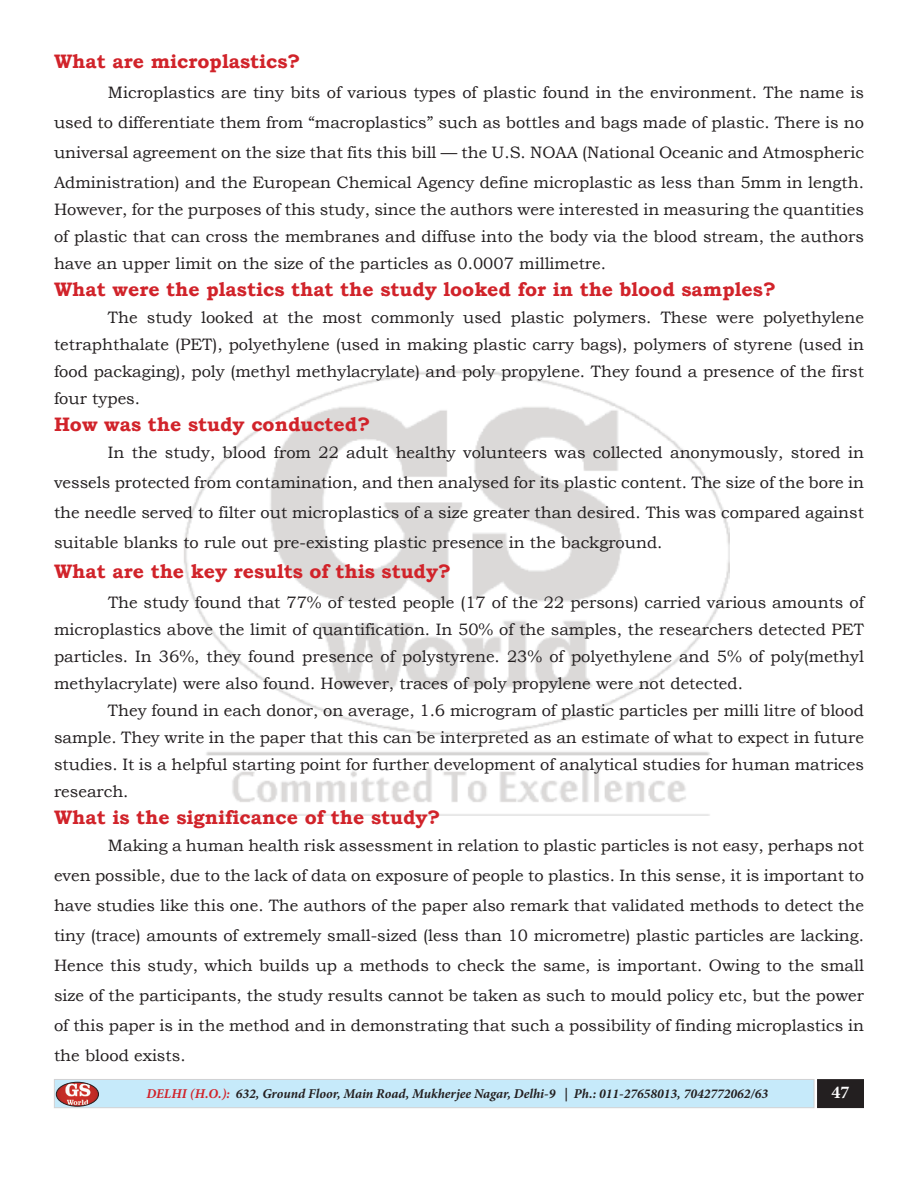
<style>
.page{position:relative;width:918px;height:1188px;background:#fff}
.page>*{position:absolute;margin:0;border:0;box-sizing:border-box;transform-origin:0 0}
.t1{font:700 19.5px "Bookman Old Style";color:#d1232a}
.t2{font:700 18px "Minion Pro";color:#fff}
.t3{font:16.5px/30px "Bookman Old Style";color:#231f20;text-align:justify}
.t4{font:italic 700 13.5px "Minion Pro";color:#231f20}
.s1{color:#d1232a}
</style>
<div class="page">
<img style="left:184px;top:370px;width:545px;height:445px">
<div style="left:54px;top:1079px;width:760px;height:29px;background:#c6eafa;border:1px solid #d1d2d4"></div>
<div style="left:818px;top:1080px;width:45px;height:27px;background:#231f20"></div>
<div style="left:817px;top:1079px;width:47px;height:29px;border:2px solid #231f20"></div>
<img style="left:56px;top:1082px;width:43px;height:24px">
<div style="left:56px;top:1082px;width:43px;height:24px;border:1px solid #231f20;border-radius:50%"></div>
<p class="t1" style="left:54px;top:47px;width:248px">What are microplastics?</p>
<p class="t3" style="left:54px;top:77px;width:812px;text-indent:54px">Microplastics are tiny bits of various types of plastic found in the environment. The name is used to differentiate them from “macroplastics” such as bottles and bags made of plastic. There is no universal agreement on the size that fits this bill — the U.S. NOAA (National Oceanic and Atmospheric Administration) and the European Chemical Agency define microplastic as less than 5mm in length.</p>
<p class="t3" style="left:54px;top:196px;width:812px;line-height:27px">However, for the purposes of this study, since the authors were interested in measuring the quantities of plastic that can cross the membranes and diffuse into the body via the blood stream, the authors have an upper limit on the size of the particles as 0.0007 millimetre.</p>
<p class="t1" style="left:54px;top:275px;width:723px">What were the plastics that the study looked for in the blood samples?</p>
<p class="t3" style="left:54px;top:304px;width:812px;line-height:27px;text-indent:54px">The study looked at the most commonly used plastic polymers. These were polyethylene tetraphthalate (PET), polyethylene (used in making plastic carry bags), polymers of styrene (used in food packaging), poly (methyl methylacrylate) and poly propylene. They found a presence of the first four types.</p>
<p class="t1" style="left:54px;top:410px;width:318px">How was the study conducted?</p>
<p class="t3" style="left:54px;top:437px;width:812px;text-indent:54px">In the study, blood from 22 adult healthy volunteers was collected anonymously, stored in vessels protected from contamination, and then analysed for its plastic content. The size of the bore in the needle served to filter out microplastics of a size greater than desired. This was compared against suitable blanks to rule out pre-existing plastic presence in the background.</p>
<p class="t1" style="left:54px;top:557px;width:399px">What are the key results of this study?</p>
<p class="t3" style="left:54px;top:589px;width:812px;line-height:27px;text-indent:54px">The study found that 77% of tested people (17 of the 22 persons) carried various amounts of microplastics above the limit of quantification. In 50% of the samples, the researchers detected PET particles. In 36%, they found presence of polystyrene. 23% of polyethylene and 5% of poly(methyl methylacrylate) were also found. However, traces of poly propylene were not detected.</p>
<p class="t3" style="left:54px;top:697px;width:812px;line-height:27px;text-indent:54px">They found in each donor, on average, 1.6 microgram of plastic particles per milli litre of blood sample. They write in the paper that this can be interpreted as an estimate of what to expect in future studies. It is a helpful starting point for further development of analytical studies for human matrices research.</p>
<p class="t1" style="left:54px;top:803px;width:388px">What is the significance of the study?</p>
<p class="t3" style="left:54px;top:830px;width:812px;text-indent:54px">Making a human health risk assessment in relation to plastic particles is not easy, perhaps not even possible, due to the lack of data on exposure of people to plastics. In this sense, it is important to have studies like this one. The authors of the paper also remark that validated methods to detect the tiny (trace) amounts of extremely small-sized (less than 10 micrometre) plastic particles are lacking.<br>Hence this study, which builds up a methods to check the same, is important. Owing to the small size of the participants, the study results cannot be taken as such to mould policy etc, but the power of this paper is in the method and in demonstrating that such a possibility of finding microplastics in the blood exists.</p>
<p class="t4" style="left:146px;top:1085px;width:623px"><span class="s1">DELHI (H.O.):</span> 632, Ground Floor, Main Road, Mukherjee Nagar, Delhi-9 | Ph.: 011-27658013, 7042772062/63</p>
<p class="t2" style="left:832px;top:1079px;width:19px">47</p>
</div>
